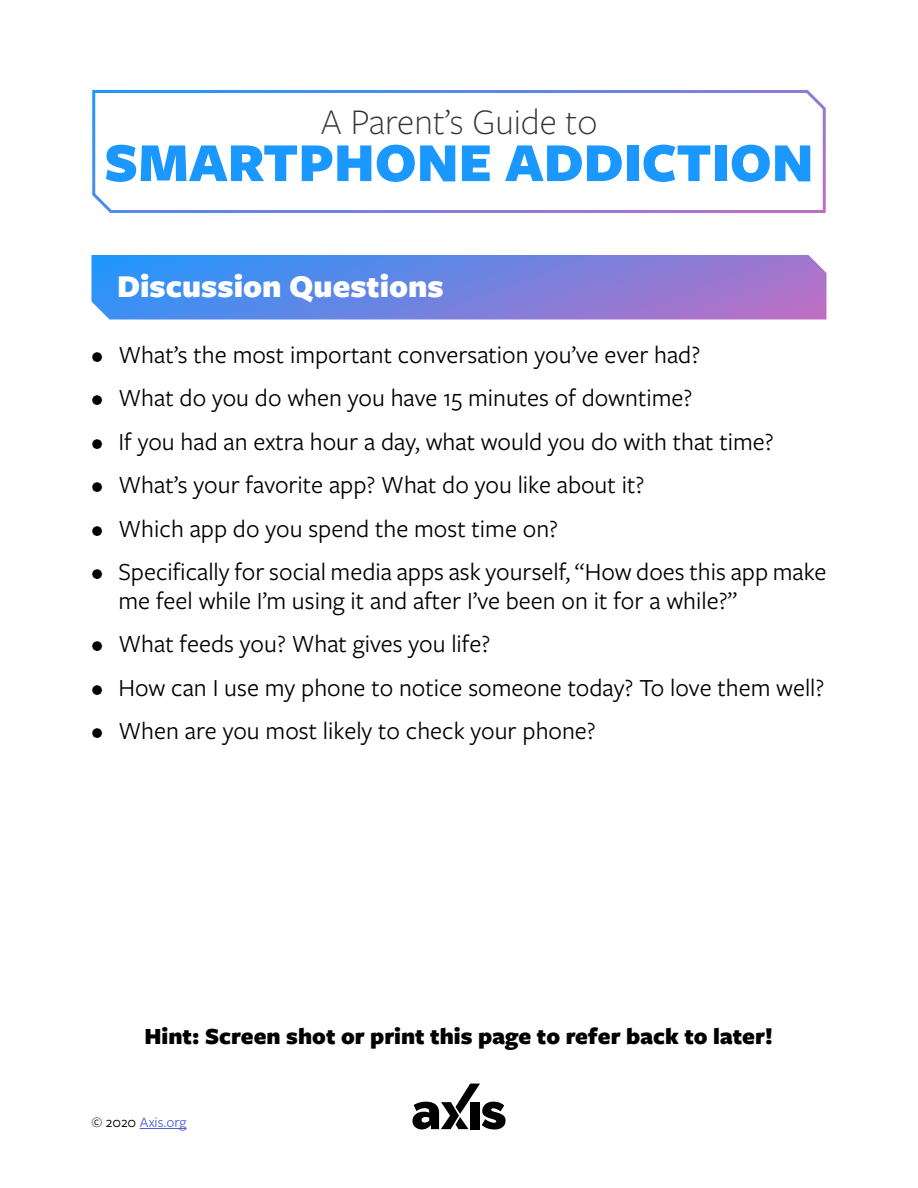
<style>
.page{position:relative;width:918px;height:1188px;background:#fff}
.page>*{position:absolute;margin:0;border:0;box-sizing:border-box;transform-origin:0 0}
.t1{font:900 57px "Freight Sans Pro";color:#1b98ff}
.t2{font:300 37.5px "Freight Sans Pro";color:#343434}
.t3{font:900 33px "Freight Sans Pro";color:#fff}
.t4{font:25.5px/28.5px "Freight Sans Pro";color:#000}
.t5{font:900 24px "Freight Sans Pro";color:#000}
.t6{font:15px "Freight Sans Pro";color:#4f5cd6}
.s1{color:#000}
</style>
<div class="page">
<svg style="left:92px;top:255px;width:734px;height:65px;background:#7084e0"></svg>
<svg style="left:92px;top:90px;width:734px;height:123px"></svg>
<svg style="left:412px;top:1084px;width:94px;height:46px"></svg>
<hr style="left:140px;top:1128px;width:47px;height:1px;background:#4f5cd6">
<h2 class="t2" style="left:321px;top:97px;width:278px">A Parent’s Guide to</h2>
<h1 class="t1" style="left:104px;top:123px;width:711px">SMARTPHONE ADDICTION</h1>
<p class="t3" style="left:117px;top:263px;width:328px">Discussion Questions</p>
<p class="t4" style="left:92px;top:339px;width:610px">• What’s the most important conversation you’ve ever had?</p>
<p class="t4" style="left:92px;top:382px;width:602px">• What do you do when you have 15 minutes of downtime?</p>
<p class="t4" style="left:92px;top:426px;width:684px">• If you had an extra hour a day, what would you do with that time?</p>
<p class="t4" style="left:92px;top:469px;width:554px">• What’s your favorite app? What do you like about it?</p>
<p class="t4" style="left:92px;top:513px;width:468px">• Which app do you spend the most time on?</p>
<p class="t4" style="left:119px;top:556px;width:710px;text-indent:-27px">• Specifically for social media apps ask yourself, “How does this app make me feel while I’m using it and after I’ve been on it for a while?”</p>
<p class="t4" style="left:92px;top:628px;width:400px">• What feeds you? What gives you life?</p>
<p class="t4" style="left:92px;top:672px;width:734px">• How can I use my phone to notice someone today? To love them well?</p>
<p class="t4" style="left:92px;top:715px;width:506px">• When are you most likely to check your phone?</p>
<p class="t5" style="left:145px;top:1020px;width:630px">Hint: Screen shot or print this page to refer back to later!</p>
<p class="t6" style="left:92px;top:1112px;width:97px"><span class="s1">© 2020</span> Axis.org</p>
</div>
